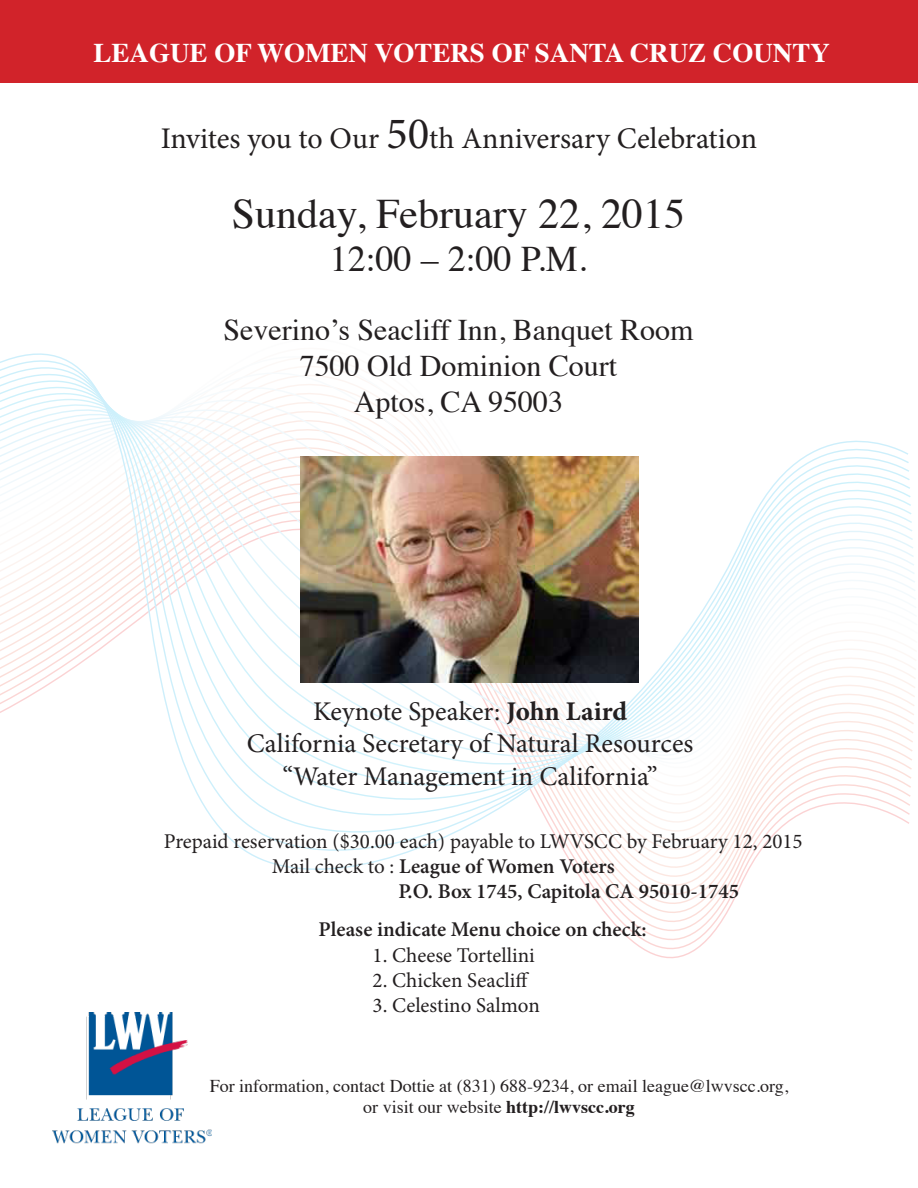
<style>
.page{position:relative;width:918px;height:1188px;background:#fff}
.page>*{position:absolute;margin:0;border:0;box-sizing:border-box;transform-origin:0 0}
.t1{font:42px "Times";color:#231f20}
.t2{font:36px "Times";color:#231f20}
.t3{font:30px "Times";color:#231f20}
.t4{font:30px "Minion Pro";letter-spacing:-.005em;color:#231f20}
.t5{font:27px "Minion Pro";color:#231f20}
.t6{font:700 27px "Times";color:#fff}
.t7{font:21px "Minion Pro";color:#231f20}
.t8{font:600 21px "Minion Pro";color:#231f20}
.t9{font:18px "Times";color:#231f20}
.s1{font-size:45px}
.s2{font-weight:700}
.s3{font-weight:400}
</style>
<div class="page">
<svg style="left:0;top:353px;width:909px;height:577px"></svg>
<div style="left:0;top:0;width:918px;height:83px;background:#d1232a"></div>
<img style="left:300px;top:457px;width:339px;height:225px">
<img style="left:53px;top:1013px;width:158px;height:130px">
<p class="t6" style="left:94px;top:27px;width:738px">LEAGUE OF WOMEN VOTERS OF SANTA CRUZ COUNTY</p>
<p class="t4" style="left:161px;top:118px;width:598px">Invites you to Our <span class="s1">50</span>th Anniversary Celebration</p>
<p class="t1" style="left:232px;top:175px;width:455px">Sunday, February 22, 2015</p>
<p class="t2" style="left:330px;top:225px;width:259px">12:00 – 2:00 P.M.</p>
<p class="t3" style="left:223px;top:301px;width:472px">Severino’s Seacliff Inn, Banquet Room</p>
<p class="t3" style="left:300px;top:337px;width:319px">7500 Old Dominion Court</p>
<p class="t3" style="left:354px;top:373px;width:211px">Aptos, CA 95003</p>
<p class="t5" style="left:313px;top:693px;width:316px">Keynote Speaker: <span class="s2">John Laird</span></p>
<p class="t5" style="left:247px;top:726px;width:448px">California Secretary of Natural Resources</p>
<p class="t5" style="left:283px;top:758px;width:377px">“Water Management in California”</p>
<p class="t7" style="left:164px;top:827px;width:640px">Prepaid reservation ($30.00 each) payable to LWVSCC by February 12, 2015</p>
<p class="t8" style="left:272px;top:852px;width:344px"><span class="s3">Mail check to :</span> League of Women Voters</p>
<p class="t8" style="left:398px;top:877px;width:342px">P.O. Box 1745, Capitola CA 95010-1745</p>
<p class="t8" style="left:319px;top:915px;width:329px">Please indicate Menu choice on check:</p>
<p class="t7" style="left:373px;top:941px;width:164px">1. Cheese Tortellini</p>
<p class="t7" style="left:373px;top:966px;width:158px">2. Chicken Seacliff</p>
<p class="t7" style="left:373px;top:991px;width:169px">3. Celestino Salmon</p>
<p class="t9" style="left:210px;top:1069px;width:580px">For information, contact Dottie at (831) 688-9234, or email league@lwvscc.org,</p>
<p class="t9" style="left:363px;top:1090px;width:273px">or visit our website <span class="s2">http://lwvscc.org</span></p>
</div>
